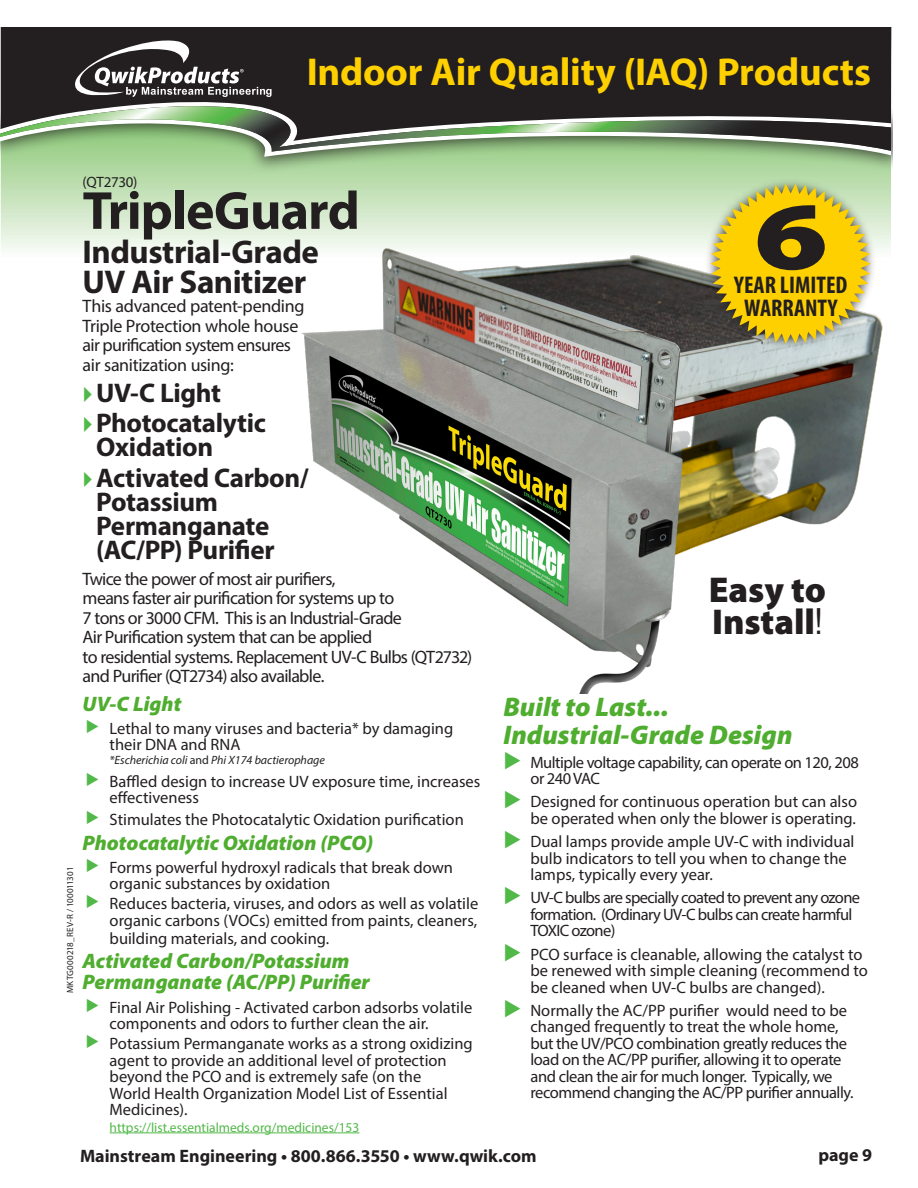
<style>
.page{position:relative;width:918px;height:1188px;background:#fff}
.page>*{position:absolute;margin:0;border:0;box-sizing:border-box;transform-origin:0 0}
.t1{font:900 96.9px "Myriad Pro";color:#231f20;scale:1.33 1}
.t2{font:700 54px "Myriad Pro";letter-spacing:-.015em;color:#231f20}
.t3{font:700 39px "Myriad Pro";letter-spacing:-.005em;color:#ffd000}
.t4{font:900 36px "Myriad Pro";letter-spacing:-.005em;color:#231f20}
.t5{font:700 33px/30px "Myriad Pro";letter-spacing:-.015em;color:#231f20}
.t6{font:700 27px/24px "Myriad Pro";letter-spacing:-.015em;color:#231f20}
.t7{font:italic 900 27px/28.5px "Myriad Pro";color:#4fad2f}
.t8{font:700 condensed 24.15px "Myriad Pro";color:#231f20}
.t9{font:italic 900 21px/21px "Myriad Pro";color:#4fad2f}
.t10{font:18px/19.5px "Myriad Pro";letter-spacing:-.035em;color:#231f20}
.Plain_Text_wrd_1{font:700 18px "Myriad Pro";color:#231f20}
.t11{font:16.5px/16.5px "Myriad Pro";color:#231f20}
.t12{font:16.5px/16.5px "Myriad Pro";letter-spacing:-.025em;color:#231f20}
.t13{font:16.5px/16.5px "Myriad Pro";letter-spacing:-.04em;color:#231f20}
.t14{font:16.5px/16.5px "Myriad Pro";letter-spacing:-.03em;color:#231f20}
.t15{font:15px "Myriad Pro";letter-spacing:-.02em;color:#231f20}
.t16{font:13.5px "Myriad Pro";color:#51b948}
.t17{font:italic 12px "Myriad Pro";color:#231f20}
.t18{font:9px "Myriad Pro";letter-spacing:.01em;color:#231f20}
.s1{font-style:normal}
.s2{font-family:"Arial Narrow";font-weight:400}
</style>
<div class="page">
<svg style="left:1px;top:174px;width:890px;height:75px;background:#d0e7c7"></svg>
<div style="left:0;top:84px;width:908px;height:90px;background:#231f20;opacity:.75"></div>
<svg style="left:0;top:152px;width:891px;height:5px;background:#9cc68d"></svg>
<svg style="left:0;top:27px;width:891px;height:125px;background:#4a4e45"></svg>
<img style="left:293px;top:238px;width:597px;height:455px">
<div style="left:704px;top:177px;width:174px;height:174px;background:#231f20;opacity:.75"></div>
<svg style="left:711px;top:184px;width:160px;height:160px;background:#e1c530"></svg>
<hr style="left:110px;top:1133px;width:250px;height:1px;background:#51b948">
<div style="left:893px;top:14px;width:23px;height:244px;background:#fff"></div>
<p class="t3" style="left:307px;top:47px;width:566px">Indoor Air Quality (IAQ) Products</p>
<p class="t15" style="left:83px;top:173px;width:56px">(QT2730)</p>
<p class="t2" style="left:83px;top:175px;width:279px">TripleGuard</p>
<p class="t5" style="left:83px;top:236px;width:238px">Industrial-Grade<br>UV Air Sanitizer</p>
<p class="t10" style="left:83px;top:296px;width:223px">This advanced patent-pending<br>Triple Protection whole house air purification system ensures air sanitization using:</p>
<p class="t6" style="left:96px;top:380px;width:126px">UV-C Light</p>
<p class="t6" style="left:96px;top:410px;width:171px">Photocatalytic<br>Oxidation</p>
<p class="t6" style="left:96px;top:465px;width:214px">Activated Carbon/<br>Potassium<br>Permanganate (AC/PP) Purifier</p>
<p class="t10" style="left:83px;top:569px;width:391px">Twice the power of most air purifiers,<br>means faster air purification for systems up to<br>7 tons or 3000 CFM. This is an Industrial-Grade<br>Air Purification system that can be applied<br>to residential systems. Replacement UV-C Bulbs (QT2732) and Purifier (QT2734) also available.</p>
<p class="t9" style="left:83px;top:693px;width:100px">UV-C Light</p>
<p class="t11" style="left:110px;top:720px;width:345px">Lethal to many viruses and bacteria* by damaging their DNA and RNA</p>
<p class="t17" style="left:110px;top:753px;width:217px">*Escherichia coli <span class="s1">and</span> Phi X174 bactierophage</p>
<p class="t11" style="left:110px;top:773px;width:372px">Baffled design to increase UV exposure time, increases effectiveness</p>
<p class="t11" style="left:110px;top:811px;width:356px">Stimulates the Photocatalytic Oxidation purification</p>
<p class="t9" style="left:83px;top:832px;width:292px">Photocatalytic Oxidation (PCO)</p>
<p class="t11" style="left:110px;top:859px;width:345px">Forms powerful hydroxyl radicals that break down organic substances by oxidation</p>
<p class="t11" style="left:110px;top:895px;width:370px">Reduces bacteria, viruses, and odors as well as volatile organic carbons (VOCs) emitted from paints, cleaners,</p>
<p class="t11" style="left:110px;top:930px;width:221px">building materials, and cooking.</p>
<p class="t9" style="left:83px;top:951px;width:289px">Activated Carbon/Potassium<br>Permanganate (AC/PP) Purifier</p>
<p class="t11" style="left:110px;top:998px;width:364px">Final Air Polishing - Activated carbon adsorbs volatile components and odors to further clean the air.</p>
<p class="t11" style="left:110px;top:1035px;width:365px">Potassium Permanganate works as a strong oxidizing agent to provide an additional level of protection beyond the PCO and is extremely safe (on the<br>World Health Organization Model List of Essential Medicines).</p>
<p class="t16" style="left:110px;top:1119px;width:251px">https://list.essentialmeds.org/medicines/153</p>
<p class="t18" style="left:65px;top:993px;width:128px;rotate:-90deg">MKTG000218_REV-R / 100011301</p>
<p class="t1" style="left:754px;top:172px;width:57px">6</p>
<p class="t8" style="left:744px;top:293px;width:95px">WARRANTY</p>
<p class="t8" style="left:734px;top:270px;width:115px">YEAR LIMITED</p>
<p class="t4" style="left:709px;top:566px;width:119px">Easy to</p>
<p class="t4" style="left:712px;top:597px;width:112px">Install<span class="s2">!</span></p>
<p class="t7" style="left:503px;top:693px;width:291px">Built to Last...<br>Industrial-Grade Design</p>
<p class="t14" style="left:530px;top:754px;width:330px">Multiple voltage capability, can operate on 120, 208 or 240 VAC</p>
<p class="t11" style="left:530px;top:793px;width:328px">Designed for continuous operation but can also be operated when only the blower is operating.</p>
<p class="t11" style="left:530px;top:833px;width:326px">Dual lamps provide ample UV-C with individual bulb indicators to tell you when to change the lamps, typically every year.</p>
<p class="t13" style="left:530px;top:889px;width:331px">UV-C bulbs are specially coated to prevent any ozone formation. (Ordinary UV-C bulbs can create harmful<br>TOXIC ozone)</p>
<p class="t11" style="left:530px;top:946px;width:339px">PCO surface is cleanable, allowing the catalyst to be renewed with simple cleaning (recommend to be cleaned when UV-C bulbs are changed).</p>
<p class="t12" style="left:530px;top:1002px;width:325px">Normally the AC/PP purifier would need to be changed frequently to treat the whole home, but the UV/PCO combination greatly reduces the load on the AC/PP purifier, allowing it to operate and clean the air for much longer. Typically, we recommend changing the AC/PP purifier annually.</p>
<p class="Plain_Text_wrd_1" style="left:80px;top:1144px;width:458px">Mainstream Engineering • 800.866.3550 • www.qwik.com</p>
<p class="Plain_Text_wrd_1" style="left:818px;top:1143px;width:55px">page 9</p>
</div>
